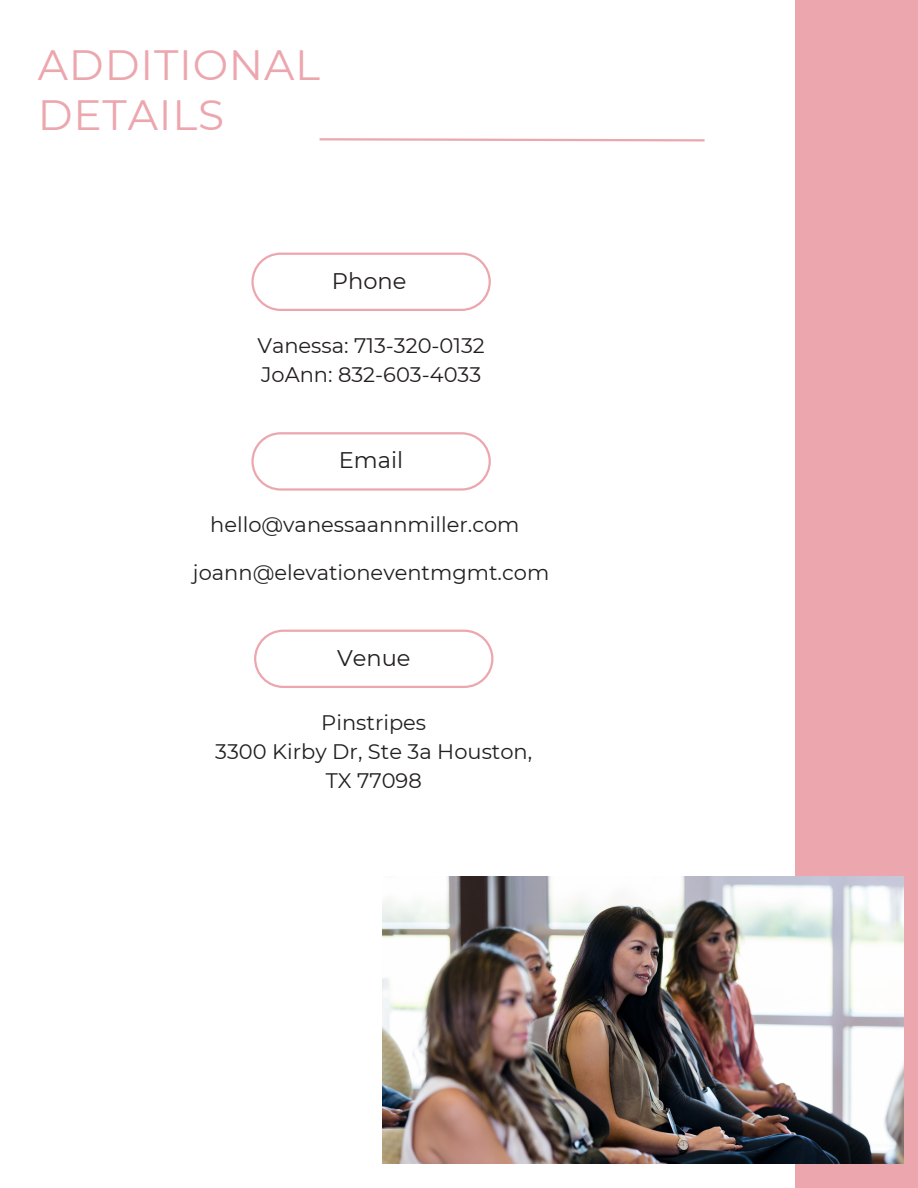
<style>
.page{position:relative;width:918px;height:1188px;background:#fff}
.page>*{position:absolute;margin:0;border:0;box-sizing:border-box;transform-origin:0 0}
.t1{font:42.3px/49.5px "Montserrat";letter-spacing:.02em;color:#eca7ae}
.t2{font:22.5px "Montserrat";color:#231f20}
.t3{font:21px/29.2px "Montserrat";color:#231f20;text-align:center}
</style>
<div class="page">
<div style="left:795px;top:0;width:123px;height:1188px;background:#eca7ae"></div>
<svg style="left:319px;top:138px;width:386px;height:4px"></svg>
<svg style="left:254px;top:630px;width:239px;height:58px"></svg>
<svg style="left:251px;top:253px;width:240px;height:58px"></svg>
<img style="left:382px;top:877px;width:521px;height:287px">
<svg style="left:251px;top:432px;width:240px;height:59px"></svg>
<p class="t1" style="left:38px;top:40px;width:284px">ADDITIONAL<br>DETAILS</p>
<p class="t2" style="left:332px;top:267px;width:76px">Phone</p>
<p class="t3" style="left:257px;top:331px;width:229px">Vanessa: 713-320-0132</p>
<p class="t3" style="left:261px;top:360px;width:222px">JoAnn: 832-603-4033</p>
<p class="t2" style="left:339px;top:447px;width:66px">Email</p>
<p class="t3" style="left:210px;top:510px;width:311px">hello@vanessaannmiller.com</p>
<p class="t3" style="left:193px;top:558px;width:358px">joann@elevationeventmgmt.com</p>
<p class="t2" style="left:337px;top:644px;width:75px">Venue</p>
<p class="t3" style="left:321px;top:708px;width:106px">Pinstripes</p>
<p class="t3" style="left:215px;top:737px;width:319px">3300 Kirby Dr, Ste 3a Houston,<br>TX 77098</p>
</div>
